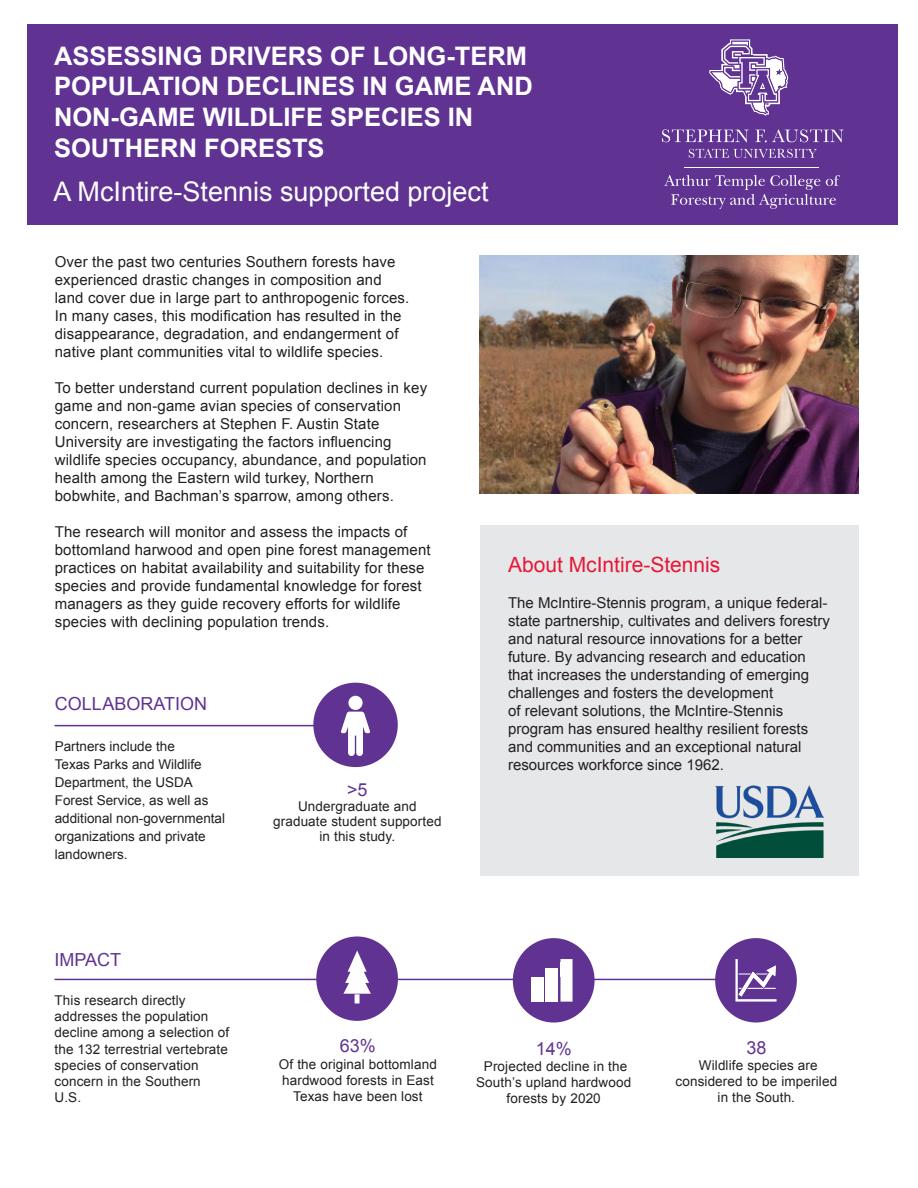
<style>
.page{position:relative;width:918px;height:1188px;background:#fff}
.page>*{position:absolute;margin:0;border:0;box-sizing:border-box;transform-origin:0 0}
.t1{font:27px "Arial";color:#fff}
.t2{font:700 25.5px/30.6px "Arial";color:#fff}
.t3{font:21px "Arial";color:#e51836}
.t4{font:18px "Arial";color:#603393}
.t5{font:15px/18px "Arial";letter-spacing:.01em;color:#231f20}
.t6{font:13.5px/16.2px "Arial";letter-spacing:.01em;color:#231f20;text-align:center}
</style>
<div class="page">
<div style="left:27px;top:24px;width:870px;height:201px;background:#603393"></div>
<svg style="left:662px;top:129px;width:87px;height:13px"></svg>
<svg style="left:755px;top:129px;width:89px;height:13px"></svg>
<svg style="left:689px;top:149px;width:128px;height:9px"></svg>
<hr style="left:685px;top:167px;width:134px;height:1px;background:#fff">
<svg style="left:664px;top:175px;width:176px;height:34px"></svg>
<svg style="left:709px;top:39px;width:79px;height:77px"></svg>
<hr style="left:55px;top:725px;width:302px;height:1px;background:#603393">
<hr style="left:55px;top:979px;width:728px;height:1px;background:#603393">
<div style="left:513px;top:938px;width:82px;height:85px;background:#603393;border-radius:50%"></div>
<div style="left:531px;top:977px;width:12px;height:25px;background:#fff"></div>
<div style="left:546px;top:968px;width:12px;height:34px;background:#fff"></div>
<svg style="left:560px;top:959px;width:13px;height:43px"></svg>
<div style="left:316px;top:936px;width:82px;height:85px;background:#603393;border-radius:50%"></div>
<svg style="left:343px;top:950px;width:28px;height:54px"></svg>
<div style="left:313px;top:683px;width:85px;height:84px;background:#603393;border-radius:50%"></div>
<svg style="left:341px;top:712px;width:29px;height:44px"></svg>
<div style="left:348px;top:696px;width:15px;height:14px;background:#fff;border-radius:50%"></div>
<div style="left:715px;top:938px;width:82px;height:85px;background:#603393;border-radius:50%"></div>
<svg style="left:735px;top:959px;width:42px;height:43px"></svg>
<div style="left:481px;top:525px;width:378px;height:351px;background:#e6e7e9"></div>
<img style="left:480px;top:256px;width:379px;height:238px">
<div style="left:560px;top:962px;width:11px;height:15px;background:#fff"></div>
<img style="left:715px;top:785px;width:108px;height:73px">
<p class="t2" style="left:54px;top:41px;width:480px">ASSESSING DRIVERS OF LONG-TERM<br>POPULATION DECLINES IN GAME AND<br>NON-GAME WILDLIFE SPECIES IN<br>SOUTHERN FORESTS</p>
<p class="t1" style="left:53px;top:173px;width:437px">A McIntire-Stennis supported project</p>
<p class="t5" style="left:55px;top:252px;width:356px">Over the past two centuries Southern forests have experienced drastic changes in composition and land cover due in large part to anthropogenic forces.<br>In many cases, this modification has resulted in the disappearance, degradation, and endangerment of native plant communities vital to wildlife species.</p>
<p class="t5" style="left:55px;top:378px;width:374px">To better understand current population declines in key game and non-game avian species of conservation concern, researchers at Stephen F. Austin State University are investigating the factors influencing wildlife species occupancy, abundance, and population health among the Eastern wild turkey, Northern bobwhite, and Bachman’s sparrow, among others.</p>
<p class="t5" style="left:55px;top:522px;width:377px">The research will monitor and assess the impacts of bottomland harwood and open pine forest management practices on habitat availability and suitability for these species and provide fundamental knowledge for forest managers as they guide recovery efforts for wildlife species with declining population trends.</p>
<p class="t4" style="left:55px;top:692px;width:154px">COLLABORATION</p>
<p class="t6" style="left:55px;top:737px;width:172px;line-height:18px;text-align:left">Partners include the<br>Texas Parks and Wildlife<br>Department, the USDA<br>Forest Service, as well as additional non-governmental organizations and private landowners.</p>
<p class="t4" style="left:347px;top:778px;width:22px">&gt;5</p>
<p class="t6" style="left:273px;top:799px;width:170px;line-height:15px">Undergraduate and graduate student supported in this study.</p>
<p class="t3" style="left:508px;top:550px;width:214px">About McIntire-Stennis</p>
<p class="t5" style="left:508px;top:593px;width:323px">The McIntire-Stennis program, a unique federal&shy;state partnership, cultivates and delivers forestry and natural resource innovations for a better future. By advancing research and education that increases the understanding of emerging challenges and fosters the development<br>of relevant solutions, the McIntire-Stennis program has ensured healthy resilient forests and communities and an exceptional natural resources workforce since 1962.</p>
<p class="t4" style="left:55px;top:948px;width:68px">IMPACT</p>
<p class="t6" style="left:55px;top:992px;width:176px;text-align:left">This research directly addresses the population decline among a selection of the 132 terrestrial vertebrate species of conservation concern in the Southern<br>U.S.</p>
<p class="t4" style="left:340px;top:1034px;width:38px">63%</p>
<p class="t6" style="left:279px;top:1056px;width:159px">Of the original bottomland hardwood forests in East<br>Texas have been lost</p>
<p class="t4" style="left:536px;top:1036px;width:38px">14%</p>
<p class="t6" style="left:476px;top:1058px;width:157px">Projected decline in the<br>South’s upland hardwood forests by 2020</p>
<p class="t4" style="left:746px;top:1036px;width:22px">38</p>
<p class="t6" style="left:676px;top:1057px;width:163px">Wildlife species are considered to be imperiled in the South.</p>
</div>
